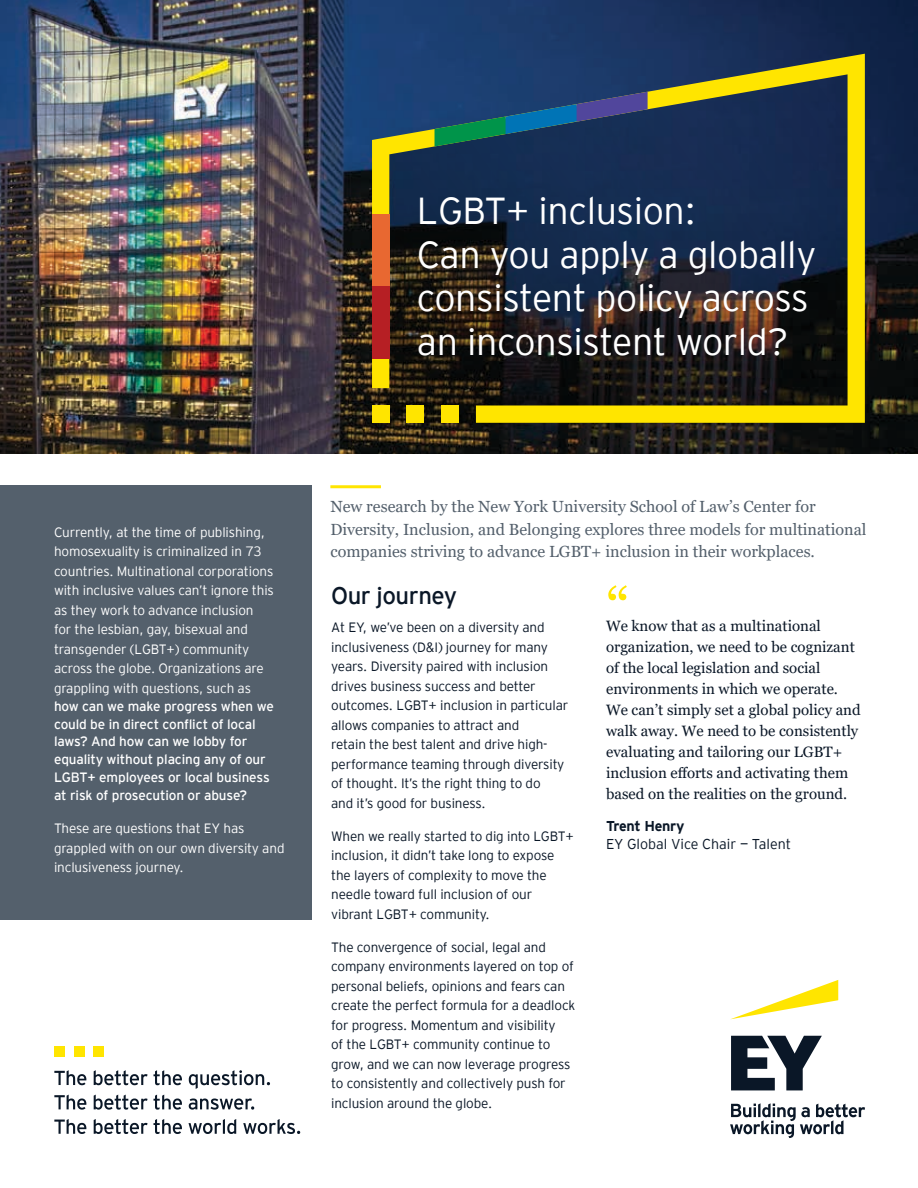
<style>
.page{position:relative;width:918px;height:1188px;background:#fff}
.page>*{position:absolute;margin:0;border:0;box-sizing:border-box;transform-origin:0 0}
.t1{font:57px "Georgia";color:#ffe500}
.t2{font:300 37.5px/43.5px "EY Interstate";letter-spacing:-.01em;color:#fff}
.t3{font:24px "EY Interstate";letter-spacing:-.02em;color:#0a1727}
.t4{font:16.2px/22.5px "Georgia";color:#54606c}
.t5{font:15px/21px "Georgia";color:#0a1727}
.t6{font:300 14.25px "EY Interstate";color:#0a1727}
.t7{font:700 14.25px "EY Interstate";letter-spacing:-.02em;color:#0a1727}
.t8{font:300 13.5px/19.5px "EY Interstate";letter-spacing:-.01em;color:#0a1727}
.t9{font:300 13.5px/19.5px "EY Interstate";letter-spacing:-.01em;color:#fff}
.t10{font:13.5px/18px "EY Interstate";letter-spacing:-.01em;color:#fff}
</style>
<div class="page">
<img style="left:0;top:0;width:918px;height:454px">
<svg style="left:731px;top:980px;width:107px;height:39px"></svg>
<svg style="left:730px;top:1036px;width:135px;height:102px"></svg>
<div style="left:54px;top:1046px;width:11px;height:11px;background:#ffe500"></div>
<div style="left:74px;top:1046px;width:11px;height:11px;background:#ffe500"></div>
<div style="left:93px;top:1046px;width:11px;height:11px;background:#ffe500"></div>
<svg style="left:54px;top:1070px;width:32px;height:15px"></svg>
<svg style="left:94px;top:1070px;width:54px;height:15px"></svg>
<svg style="left:154px;top:1070px;width:28px;height:15px"></svg>
<svg style="left:189px;top:1070px;width:81px;height:19px"></svg>
<svg style="left:54px;top:1095px;width:32px;height:15px"></svg>
<svg style="left:94px;top:1095px;width:54px;height:15px"></svg>
<svg style="left:154px;top:1095px;width:28px;height:15px"></svg>
<svg style="left:189px;top:1099px;width:65px;height:11px"></svg>
<svg style="left:54px;top:1119px;width:32px;height:15px"></svg>
<svg style="left:94px;top:1119px;width:54px;height:15px"></svg>
<svg style="left:154px;top:1119px;width:28px;height:15px"></svg>
<svg style="left:189px;top:1119px;width:47px;height:15px"></svg>
<svg style="left:243px;top:1119px;width:57px;height:15px"></svg>
<svg style="left:372px;top:54px;width:493px;height:369px;background:#353b33"></svg>
<div style="left:372px;top:215px;width:17px;height:72px;background:#e86831"></div>
<div style="left:372px;top:287px;width:17px;height:72px;background:#b61f24"></div>
<svg style="left:435px;top:92px;width:213px;height:54px;background:#1a4a6e"></svg>
<div style="left:372px;top:405px;width:17px;height:18px;background:#ffe500"></div>
<div style="left:407px;top:405px;width:17px;height:18px;background:#ffe500"></div>
<div style="left:441px;top:405px;width:18px;height:18px;background:#ffe500"></div>
<div style="left:0;top:485px;width:311px;height:435px;background:#54606c"></div>
<hr style="left:330px;top:485px;width:51px;height:3px;background:#ffe500">
<h2 class="t2" style="left:417px;top:187px;width:401px">LGBT+ inclusion:<br>Can you apply a globally consistent policy across an inconsistent world?</h2>
<p class="t9" style="left:54px;top:521px;width:221px">Currently, at the time of publishing, homosexuality is criminalized in 73 countries. Multinational corporations with inclusive values can’t ignore this as they work to advance inclusion for the lesbian, gay, bisexual and transgender (LGBT+) community across the globe. Organizations are grappling with questions, such as</p>
<p class="t10" style="left:54px;top:696px;width:221px">how can we make progress when we could be in direct conflict of local laws? And how can we lobby for equality without placing any of our<br>LGBT+ employees or local business at risk of prosecution or abuse?</p>
<p class="t9" style="left:54px;top:818px;width:232px">These are questions that EY has grappled with on our own diversity and inclusiveness journey.</p>
<p class="t4" style="left:330px;top:496px;width:538px">New research by the New York University School of Law’s Center for<br>Diversity, Inclusion, and Belonging explores three models for multinational companies striving to advance LGBT+ inclusion in their workplaces.</p>
<h3 class="t3" style="left:331px;top:578px;width:128px">Our journey</h3>
<p class="t8" style="left:331px;top:617px;width:239px">At EY, we’ve been on a diversity and inclusiveness (D&amp;I) journey for many years. Diversity paired with inclusion drives business success and better outcomes. LGBT+ inclusion in particular allows companies to attract and<br>retain the best talent and drive high&shy;performance teaming through diversity of thought. It’s the right thing to do<br>and it’s good for business.</p>
<p class="t8" style="left:331px;top:825px;width:244px">When we really started to dig into LGBT+ inclusion, it didn’t take long to expose the layers of complexity to move the needle toward full inclusion of our vibrant LGBT+ community.</p>
<p class="t8" style="left:331px;top:936px;width:246px">The convergence of social, legal and company environments layered on top of personal beliefs, opinions and fears can create the perfect formula for a deadlock for progress. Momentum and visibility<br>of the LGBT+ community continue to grow, and we can now leverage progress to consistently and collectively push for inclusion around the globe.</p>
<h1 class="t1" style="left:606px;top:574px;width:25px">“</h1>
<p class="t5" style="left:606px;top:616px;width:256px">We know that as a multinational organization, we need to be cognizant of the local legislation and social environments in which we operate.<br>We can’t simply set a global policy and walk away. We need to be consistently evaluating and tailoring our LGBT+ inclusion efforts and activating them based on the realities on the ground.</p>
<p class="t7" style="left:606px;top:815px;width:80px">Trent Henry</p>
<p class="t6" style="left:606px;top:834px;width:187px">EY Global Vice Chair — Talent</p>
</div>
